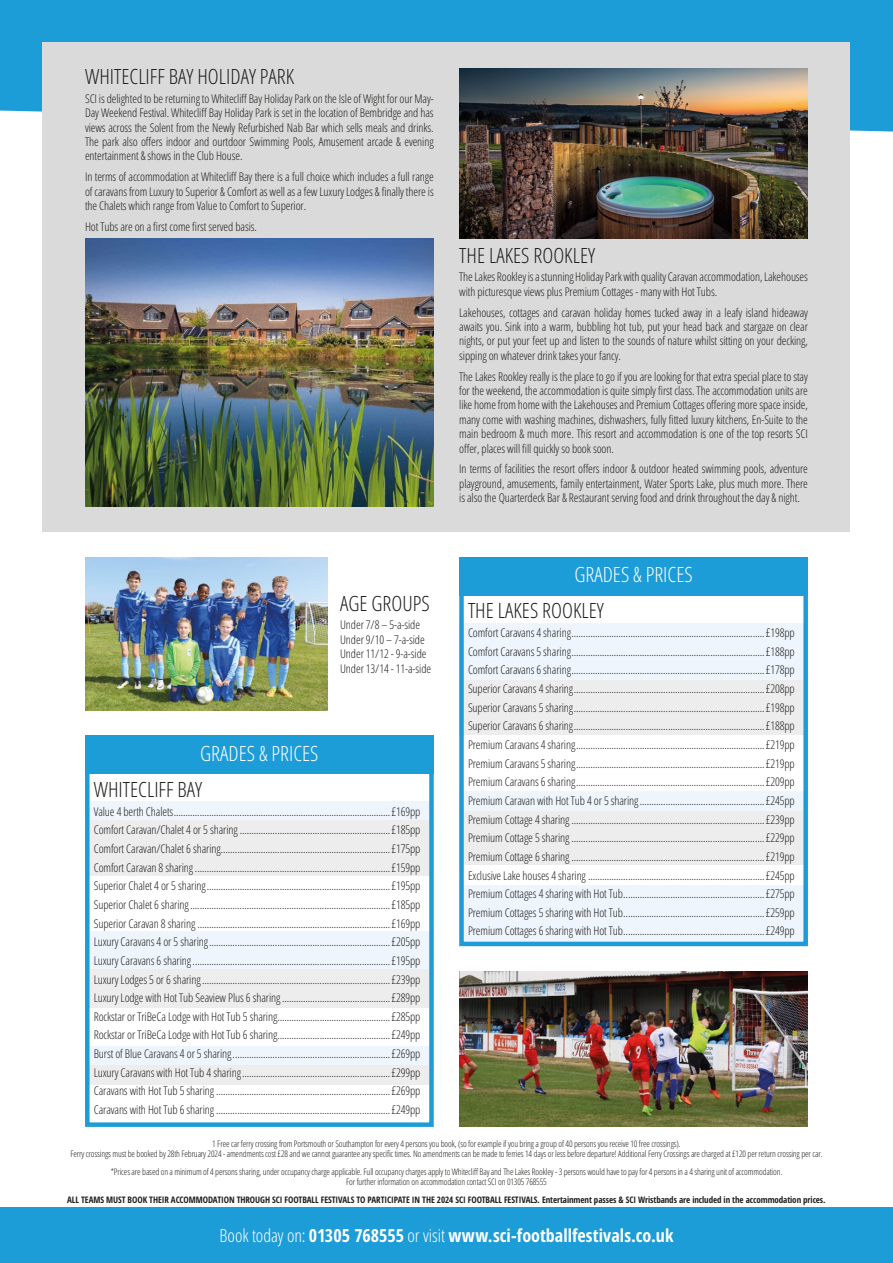
<style>
.page{position:relative;width:893px;height:1263px;background:#fff}
.page>*{position:absolute;margin:0;border:0;box-sizing:border-box;transform-origin:0 0}
.t1{font:300 21px "Open Sans Condensed";color:#1d1d1b}
.t2{font:300 21px "Open Sans Condensed";color:#fff}
.t3{font:700 18px "Open Sans Condensed";letter-spacing:.005em;color:#fff}
.t4{font:300 12px/18.6px "Open Sans Condensed";letter-spacing:-.01em;color:#1d1d1b;text-align:justify}
.t5{font:300 9px/10.8px "Open Sans Condensed";letter-spacing:-.015em;color:#1d1d1b;text-align:center}
.t6{font:700 9px "Open Sans Condensed";letter-spacing:-.01em;color:#1d1d1b}
.s1{font-weight:300}
</style>
<div class="page">
<div style="left:85px;top:801px;width:349px;height:20px;background:#eff5fc"></div>
<div style="left:459px;top:623px;width:349px;height:57px;background:#eff5fc"></div>
<div style="left:459px;top:680px;width:349px;height:56px;background:#ededed"></div>
<div style="left:459px;top:810px;width:349px;height:55px;background:#ededed"></div>
<div style="left:459px;top:884px;width:349px;height:60px;background:#eff5fc"></div>
<div style="left:459px;top:791px;width:349px;height:19px;background:#eff5fc"></div>
<div style="left:85px;top:1046px;width:349px;height:19px;background:#eff5fc"></div>
<div style="left:85px;top:821px;width:349px;height:55px;background:#ededed"></div>
<div style="left:85px;top:931px;width:349px;height:38px;background:#eff5fc"></div>
<div style="left:85px;top:969px;width:349px;height:39px;background:#ededed"></div>
<div style="left:85px;top:1065px;width:349px;height:19px;background:#ededed"></div>
<div style="left:0;top:0;width:893px;height:132px;background:#1d9dd8"></div>
<div style="left:43px;top:43px;width:807px;height:488px;background:#dadada"></div>
<div style="left:0;top:1208px;width:893px;height:55px;background:#1d9dd8"></div>
<div style="left:85px;top:736px;width:348px;height:38px;background:#1d9dd8"></div>
<div style="left:85px;top:736px;width:349px;height:391px;border:4px solid #1d9dd8"></div>
<div style="left:459px;top:557px;width:349px;height:38px;background:#1d9dd8"></div>
<div style="left:459px;top:557px;width:349px;height:389px;border:4px solid #1d9dd8"></div>
<img style="left:459px;top:68px;width:349px;height:170px">
<img style="left:85px;top:238px;width:349px;height:268px">
<img style="left:85px;top:557px;width:242px;height:153px">
<img style="left:459px;top:972px;width:349px;height:155px">
<h1 class="t1" style="left:85px;top:65px;width:211px">WHITECLIFF BAY HOLIDAY PARK</h1>
<p class="t4" style="left:85px;top:91px;width:350px;line-height:14.4px">SCI is delighted to be returning to Whitecliff Bay Holiday Park on the Isle of Wight for our May-Day Weekend Festival. Whitecliff Bay Holiday Park is set in the location of Bembridge and has views across the Solent from the Newly Refurbished Nab Bar which sells meals and drinks.<br>The park also offers indoor and ourtdoor Swimming Pools, Amusement arcade &amp; evening entertainment &amp; shows in the Club House.</p>
<p class="t4" style="left:85px;top:170px;width:350px;line-height:14.4px">In terms of accommodation at Whitecliff Bay there is a full choice which includes a full range of caravans from Luxury to Superior &amp; Comfort as well as a few Luxury Lodges &amp; finally there is the Chalets which range from Value to Comfort to Superior.</p>
<p class="t4" style="left:85px;top:217px;width:173px">Hot Tubs are on a first come first served basis.</p>
<h1 class="t1" style="left:340px;top:591px;width:91px">AGE GROUPS</h1>
<p class="t4" style="left:340px;top:618px;width:92px;line-height:14.4px;text-align:left">Under 7/8 – 5-a-side<br>Under 9/10 – 7-a-side<br>Under 11/12 - 9-a-side<br>Under 13/14 - 11-a-side</p>
<h1 class="t2" style="left:200px;top:741px;width:120px">GRADES &amp; PRICES</h1>
<h1 class="t1" style="left:94px;top:777px;width:110px">WHITECLIFF BAY</h1>
<p class="t4" style="left:94px;top:802px;width:328px">Value 4 berth Chalets............................................................................................£169pp Comfort Caravan/Chalet 4 or 5 sharing ................................................................£185pp Comfort Caravan/Chalet 6 sharing........................................................................£175pp Comfort Caravan 8 sharing ...................................................................................£159pp Superior Chalet 4 or 5 sharing..............................................................................£195pp Superior Chalet 6 sharing.....................................................................................£185pp Superior Caravan 8 sharing ..................................................................................£169pp Luxury Caravans 4 or 5 sharing.............................................................................£205pp Luxury Caravans 6 sharing....................................................................................£195pp Luxury Lodges 5 or 6 sharing................................................................................£239pp Luxury Lodge with Hot Tub Seaview Plus 6 sharing..............................................£289pp Rockstar or TriBeCa Lodge with Hot Tub 5 sharing................................................£285pp Rockstar or TriBeCa Lodge with Hot Tub 6 sharing................................................£249pp Burst of Blue Caravans 4 or 5 sharing...................................................................£269pp Luxury Caravans with Hot Tub 4 sharing...............................................................£299pp Caravans with Hot Tub 5 sharing ..........................................................................£269pp Caravans with Hot Tub 6 sharing ..........................................................................£249pp</p>
<h1 class="t1" style="left:459px;top:243px;width:137px">THE LAKES ROOKLEY</h1>
<p class="t4" style="left:459px;top:270px;width:350px;line-height:14.4px">The Lakes Rookley is a stunning Holiday Park with quality Caravan accommodation, Lakehouses with picturesque views plus Premium Cottages - many with Hot Tubs.</p>
<p class="t4" style="left:459px;top:305px;width:350px;line-height:14.4px">Lakehouses, cottages and caravan holiday homes tucked away in a leafy island hideaway awaits you. Sink into a warm, bubbling hot tub, put your head back and stargaze on clear nights, or put your feet up and listen to the sounds of nature whilst sitting on your decking, sipping on whatever drink takes your fancy.</p>
<p class="t4" style="left:459px;top:369px;width:350px;line-height:14.4px">The Lakes Rookley really is the place to go if you are looking for that extra special place to stay for the weekend, the accommodation is quite simply first class. The accommodation units are like home from home with the Lakehouses and Premium Cottages offering more space inside, many come with washing machines, dishwashers, fully fitted luxury kitchens, En-Suite to the main bedroom &amp; much more. This resort and accommodation is one of the top resorts SCI offer, places will fill quickly so book soon.</p>
<p class="t4" style="left:459px;top:462px;width:350px;line-height:14.4px">In terms of facilities the resort offers indoor &amp; outdoor heated swimming pools, adventure playground, amusements, family entertainment, Water Sports Lake, plus much more. There is also the Quarterdeck Bar &amp; Restaurant serving food and drink throughout the day &amp; night.</p>
<h1 class="t2" style="left:574px;top:562px;width:120px">GRADES &amp; PRICES</h1>
<h1 class="t1" style="left:468px;top:599px;width:137px">THE LAKES ROOKLEY</h1>
<p class="t4" style="left:468px;top:624px;width:328px">Comfort Caravans 4 sharing..................................................................................£198pp Comfort Caravans 5 sharing..................................................................................£188pp Comfort Caravans 6 sharing..................................................................................£178pp Superior Caravans 4 sharing.................................................................................£208pp Superior Caravans 5 sharing.................................................................................£198pp Superior Caravans 6 sharing.................................................................................£188pp Premium Caravans 4 sharing................................................................................£219pp Premium Caravans 5 sharing................................................................................£219pp Premium Caravans 6 sharing................................................................................£209pp Premium Caravan with Hot Tub 4 or 5 sharing.....................................................£245pp Premium Cottage 4 sharing ..................................................................................£239pp Premium Cottage 5 sharing ..................................................................................£229pp Premium Cottage 6 sharing ..................................................................................£219pp Exclusive Lake houses 4 sharing ...........................................................................£245pp Premium Cottages 4 sharing with Hot Tub............................................................£275pp Premium Cottages 5 sharing with Hot Tub............................................................£259pp Premium Cottages 6 sharing with Hot Tub............................................................£249pp</p>
<p class="t5" style="left:70px;top:1138px;width:753px">1 Free car ferry crossing from Portsmouth or Southampton for every 4 persons you book, (so for example if you bring a group of 40 persons you receive 10 free crossings).<br>Ferry crossings must be booked by 28th February 2024 - amendments cost £28 and we cannot guarantee any specific times. No amendments can be made to ferries 14 days or less before departure! Additional Ferry Crossings are charged at £120 per return crossing per car.</p>
<p class="t5" style="left:111px;top:1166px;width:673px">*Prices are based on a minimum of 4 persons sharing, under occupancy charge applicable. Full occupancy charges apply to Whitecliff Bay and The Lakes Rookley - 3 persons would have to pay for 4 persons in a 4 sharing unit of accommodation.<br>For further information on accommodation contact SCI on 01305 768555</p>
<p class="t6" style="left:67px;top:1194px;width:760px">ALL TEAMS MUST BOOK THEIR ACCOMMODATION THROUGH SCI FOOTBALL FESTIVALS TO PARTICIPATE IN THE 2024 SCI FOOTBALL FESTIVALS. Entertainment passes &amp; SCI Wristbands are included in the accommodation prices.</p>
<h2 class="t3" style="left:219px;top:1225px;width:455px"><span class="s1">Book today on:</span> 01305 768555 <span class="s1">or visit</span> www.sci-footballfestivals.co.uk</h2>
</div>
